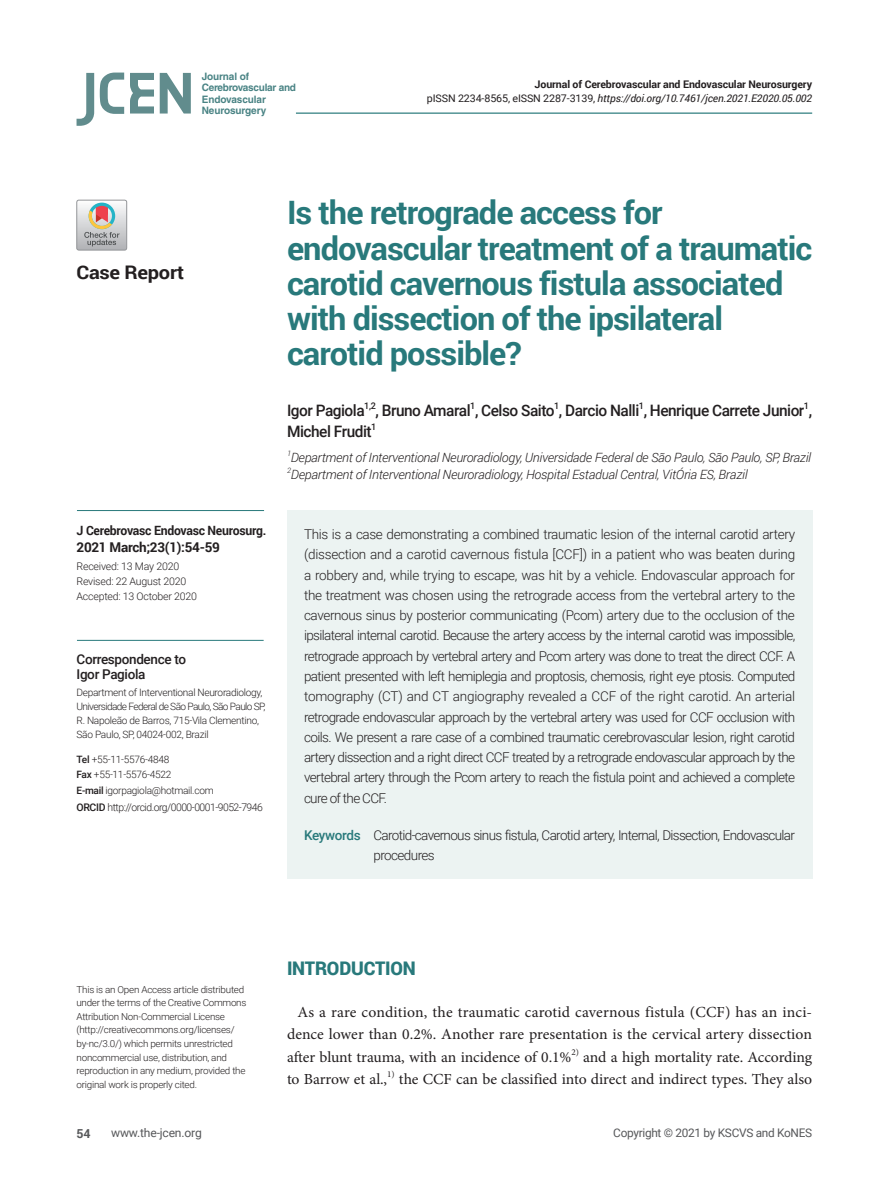
<style>
.page{position:relative;width:893px;height:1191px;background:#fff}
.page>*{position:absolute;margin:0;border:0;box-sizing:border-box;transform-origin:0 0}
.t1{font:700 32.25px/35.2px "Roboto";letter-spacing:-.03em;color:#28797b}
.t2{font:900 18.75px "Roboto";letter-spacing:-.01em;color:#28797b}
.t3{font:700 18.75px "Roboto";letter-spacing:-.015em;color:#231f20;scale:1.07 1}
.t4{font:500 15.75px "Roboto";letter-spacing:-.03em;color:#231f20}
.t5{font:15.3px/22.5px "Minion Pro";letter-spacing:-.005em;color:#231f20;text-align:justify}
.t6{font:300 13.5px/20.2px "Roboto";letter-spacing:-.05em;color:#231f20;text-align:justify}
.t7{font:500 13.5px/15px "Roboto";letter-spacing:-.025em;color:#231f20}
.t8{font:700 13.5px "Roboto";letter-spacing:-.02em;color:#231f20}
.t9{font:italic 300 12.75px "Roboto";letter-spacing:-.02em;color:#231f20}
.t10{font:700 12.75px "Roboto";letter-spacing:-.025em;color:#231f20;scale:.96 1}
.t11{font:700 12.3px "Roboto";color:#57585a}
.t12{font:12px "Roboto";letter-spacing:-.015em;color:#57585a}
.t13{font:11.85px "Roboto";letter-spacing:-.025em;color:#57585a}
.t14{font:700 10.5px/13.5px "Roboto";letter-spacing:-.01em;color:#231f20;text-align:right}
.t15{font:300 10.5px/15px "Roboto";letter-spacing:-.02em;color:#231f20}
.t16{font:300 10.5px "Roboto";letter-spacing:-.05em;color:#231f20}
.t17{font:300 10.2px/14.2px "Roboto";letter-spacing:-.025em;color:#231f20}
.t18{font:700 10.2px/11.4px "Helvetica LT Std";letter-spacing:-.01em;color:#498384}
.t19{font:300 9.6px/13.5px "Roboto";letter-spacing:-.025em;color:#231f20}
.t20{font:500 9.15px "Roboto";color:#231f20}
.t21{font:9px "Minion Pro";color:#231f20}
.t22{font:italic 300 7.5px "Roboto";color:#231f20}
.s1{font-weight:400}
.s2{font-weight:400;font-style:italic}
.s3{font-weight:500}
.s4{font-weight:500;color:#28797b}
.s5{font-family:"Adobe Myungjo Std";font-weight:500}
</style>
<div class="page">
<svg style="left:77px;top:73px;width:17px;height:53px"></svg>
<svg style="left:160px;top:73px;width:31px;height:40px"></svg>
<svg style="left:100px;top:73px;width:24px;height:41px"></svg>
<svg style="left:130px;top:73px;width:24px;height:40px"></svg>
<hr style="left:77px;top:510px;width:187px;height:1px;background:#28797b">
<hr style="left:77px;top:640px;width:187px;height:1px;background:#28797b">
<div style="left:287px;top:510px;width:525px;height:369px;background:#ecf3f2"></div>
<hr style="left:296px;top:113px;width:516px;height:1px;background:#28797b">
<svg style="left:77px;top:200px;width:50px;height:50px;background:#c2bebb"></svg>
<p class="t18" style="left:202px;top:71px;width:96px">Journal of<br>Cerebrovascular and<br>Endovascular<br>Neurosurgery</p>
<p class="t14" style="left:427px;top:77px;width:387px">Journal of Cerebrovascular and Endovascular Neurosurgery<br><span class="s1">pISSN 2234-8565, eISSN 2287-3139,</span> <span class="s2">https://doi.org/10.7461/jcen.2021.E2020.05.002</span></p>
<h2 class="t3" style="left:77px;top:259px;width:102px">Case Report</h2>
<h1 class="t1" style="left:287px;top:194px;width:527px">Is the retrograde access for endovascular treatment of a traumatic carotid cavernous fistula associated with dissection of the ipsilateral carotid possible?</h1>
<p class="t4" style="left:287px;top:400px;width:79px">Igor Pagiola</p>
<p class="t20" style="left:364px;top:399px;width:13px">1,2</p>
<p class="t4" style="left:376px;top:400px;width:438px">, Bruno Amaral , Celso Saito , Darcio Nalli , Henrique Carrete Junior ,</p>
<p class="t20" style="left:470px;top:399px;width:7px">1</p>
<p class="t20" style="left:554px;top:399px;width:7px">1</p>
<p class="t20" style="left:639px;top:399px;width:7px">1</p>
<p class="t20" style="left:804px;top:399px;width:7px">1</p>
<p class="t4" style="left:287px;top:421px;width:86px">Michel Frudit</p>
<p class="t20" style="left:371px;top:420px;width:7px">1</p>
<p class="t22" style="left:287px;top:448px;width:5px">1</p>
<p class="t9" style="left:291px;top:449px;width:522px">Department of Interventional Neuroradiology, Universidade Federal de São Paulo, São Paulo, SP, Brazil</p>
<p class="t22" style="left:287px;top:465px;width:5px">2</p>
<p class="t9" style="left:291px;top:465px;width:458px">Department of Interventional Neuroradiology, Hospital Estadual Central, VitÓria ES, Brazil</p>
<p class="t10" style="left:77px;top:521px;width:199px">J Cerebrovasc Endovasc Neurosurg.</p>
<p class="t8" style="left:77px;top:537px;width:145px">2021 March;23(1):54-59</p>
<p class="t15" style="left:77px;top:558px;width:122px">Received: 13 May 2020<br>Revised: 22 August 2020<br>Accepted: 13 October 2020</p>
<p class="t7" style="left:77px;top:651px;width:111px">Correspondence to<br>Igor Pagiola</p>
<p class="t17" style="left:77px;top:684px;width:190px">Department of Interventional Neuroradiology, Universidade Federal de São Paulo, São Paulo SP, R. Napoleão de Barros, 715-Vila Clementino, São Paulo, SP, 04024-002, Brazil</p>
<p class="t17" style="left:77px;top:752px;width:96px"><span class="s3">Tel</span> +55-11-5576-4848<br><span class="s3">Fax</span> +55-11-5576-4522</p>
<p class="t17" style="left:77px;top:782px;width:139px"><span class="s3">E-mail</span> igorpagiola@hotmail.com</p>
<p class="t16" style="left:77px;top:799px;width:188px"><span class="s3">ORCID</span> http://orcid.org/0000-0001-9052-7946</p>
<p class="t6" style="left:304px;top:524px;width:493px">This is a case demonstrating a combined traumatic lesion of the internal carotid artery (dissection and a carotid cavernous fistula [CCF]) in a patient who was beaten during a robbery and, while trying to escape, was hit by a vehicle. Endovascular approach for the treatment was chosen using the retrograde access from the vertebral artery to the cavernous sinus by posterior communicating (Pcom) artery due to the occlusion of the ipsilateral internal carotid. Because the artery access by the internal carotid was impossible, retrograde approach by vertebral artery and Pcom artery was done to treat the direct CCF. A patient presented with left hemiplegia and proptosis, chemosis, right eye ptosis. Computed tomography (CT) and CT angiography revealed a CCF of the right carotid. An arterial retrograde endovascular approach by the vertebral artery was used for CCF occlusion with coils. We present a rare case of a combined traumatic cerebrovascular lesion, right carotid artery dissection and a right direct CCF treated by a retrograde endovascular approach by the vertebral artery through the Pcom artery to reach the fistula point and achieved a complete cure of the CCF.</p>
<p class="t6" style="left:373px;top:824px;width:423px;text-indent:-69px"><span class="s4">Keywords</span><span class="s5">　</span>Carotid-cavernous sinus fistula, Carotid artery, Internal, Dissection, Endovascular procedures</p>
<p class="t19" style="left:77px;top:982px;width:171px">This is an Open Access article distributed under the terms of the Creative Commons Attribution Non-Commercial License (http://creativecommons.org/licenses/ by-nc/3.0/) which permits unrestricted noncommercial use, distribution, and reproduction in any medium, provided the original work is properly cited.</p>
<h2 class="t2" style="left:287px;top:955px;width:130px">INTRODUCTION</h2>
<p class="t5" style="left:287px;top:1000px;width:527px;text-indent:11px">As a rare condition, the traumatic carotid cavernous fistula (CCF) has an inci&shy;dence lower than 0.2%. Another rare presentation is the cervical artery dissection after blunt trauma, with an incidence of 0.1%</p>
<p class="t21" style="left:571px;top:1045px;width:9px">2)</p>
<p class="t5" style="left:583px;top:1045px;width:231px">and a high mortality rate. According</p>
<p class="t5" style="left:287px;top:1068px;width:102px">to Barrow et al.,</p>
<p class="t21" style="left:387px;top:1068px;width:9px">1)</p>
<p class="t5" style="left:399px;top:1068px;width:415px">the CCF can be classified into direct and indirect types. They also</p>
<p class="t11" style="left:77px;top:1124px;width:15px">54</p>
<p class="t12" style="left:111px;top:1124px;width:92px">www.the-jcen.org</p>
<p class="t13" style="left:613px;top:1124px;width:200px">Copyright © 2021 by KSCVS and KoNES</p>
</div>
